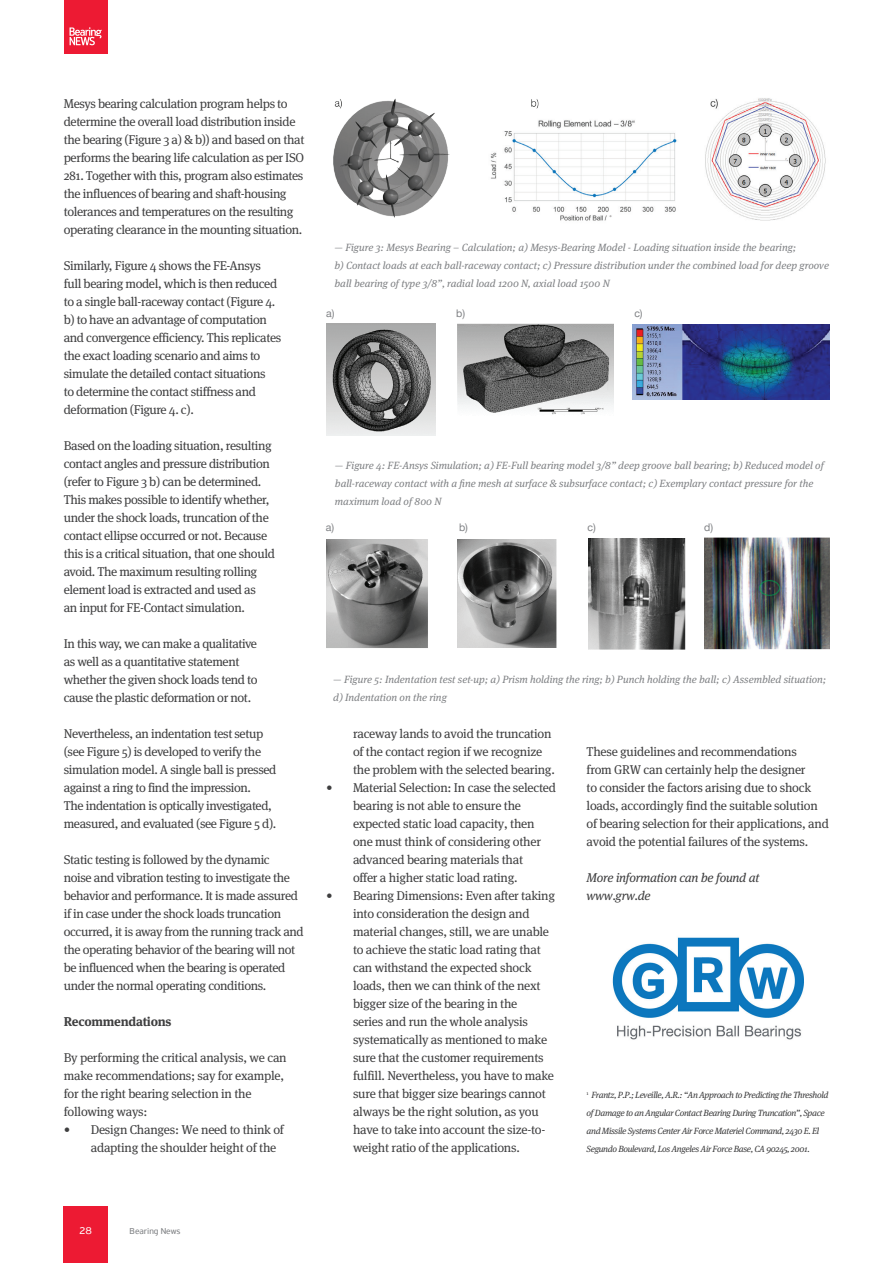
<style>
.page{position:relative;width:893px;height:1263px;background:#fff}
.page>*{position:absolute;margin:0;border:0;box-sizing:border-box;transform-origin:0 0}
.t1{font:12.75px/18px "Meta Serif Pro";letter-spacing:-.03em;color:#3e3e3f}
.t2{font:italic 12.75px/18px "Meta Serif Pro";letter-spacing:-.02em;color:#3e3e3f}
.t3{font:700 12.75px "Meta Serif Pro";letter-spacing:-.02em;color:#3e3e3f}
.t4{font:italic 10.5px/18px "Meta Serif Pro";color:#808285}
.t5{font:10.5px "Helvetica Neue";color:#808285}
.t6{font:10.5px "PF Highway Sans Pro";color:#fff}
.t7{font:italic 9px/18px "Meta Serif Pro";letter-spacing:-.04em;color:#3e3e3f}
.t8{font:9px "PF Highway Sans Pro";color:#808285}
</style>
<div class="page">
<div style="left:64px;top:1206px;width:44px;height:57px;background:#ed1a33"></div>
<div style="left:64px;top:0;width:43px;height:53px;background:#ed1a33"></div>
<svg style="left:70px;top:27px;width:32px;height:18px"></svg>
<img style="left:333px;top:98px;width:493px;height:123px">
<img style="left:457px;top:323px;width:156px;height:92px">
<img style="left:326px;top:540px;width:102px;height:108px">
<img style="left:457px;top:539px;width:100px;height:109px">
<img style="left:589px;top:538px;width:97px;height:112px">
<img style="left:704px;top:537px;width:126px;height:113px">
<img style="left:632px;top:324px;width:198px;height:75px">
<img style="left:326px;top:324px;width:110px;height:111px">
<img style="left:612px;top:937px;width:192px;height:103px">
<p class="t1" style="left:64px;top:94px;width:242px">Mesys bearing calculation program helps to determine the overall load distribution inside the bearing (Figure 3 a) &amp; b)) and based on that performs the bearing life calculation as per ISO 281. Together with this, program also estimates the influences of bearing and shaft-housing tolerances and temperatures on the resulting operating clearance in the mounting situation.</p>
<p class="t1" style="left:64px;top:256px;width:219px">Similarly, Figure 4 shows the FE-Ansys full bearing model, which is then reduced to a single ball-raceway contact (Figure 4. b) to have an advantage of computation and convergence efficiency. This replicates the exact loading scenario and aims to simulate the detailed contact situations<br>to determine the contact stiffness and deformation (Figure 4. c).</p>
<p class="t1" style="left:64px;top:436px;width:213px">Based on the loading situation, resulting contact angles and pressure distribution (refer to Figure 3 b) can be determined.<br>This makes possible to identify whether, under the shock loads, truncation of the contact ellipse occurred or not. Because this is a critical situation, that one should avoid. The maximum resulting rolling element load is extracted and used as<br>an input for FE-Contact simulation.</p>
<p class="t1" style="left:64px;top:634px;width:195px">In this way, we can make a qualitative as well as a quantitative statement whether the given shock loads tend to cause the plastic deformation or not.</p>
<p class="t1" style="left:64px;top:724px;width:214px">Nevertheless, an indentation test setup (see Figure 5) is developed to verify the simulation model. A single ball is pressed against a ring to find the impression.<br>The indentation is optically investigated, measured, and evaluated (see Figure 5 d).</p>
<p class="t1" style="left:64px;top:850px;width:241px">Static testing is followed by the dynamic<br>noise and vibration testing to investigate the behavior and performance. It is made assured if in case under the shock loads truncation occurred, it is away from the running track and the operating behavior of the bearing will not be influenced when the bearing is operated under the normal operating conditions.</p>
<p class="t3" style="left:64px;top:1011px;width:109px">Recommendations</p>
<p class="t1" style="left:64px;top:1048px;width:224px">By performing the critical analysis, we can make recommendations; say for example, for the right bearing selection in the following ways:</p>
<p class="t1" style="left:91px;top:1120px;width:195px;text-indent:-27px">• Design Changes: We need to think of adapting the shoulder height of the</p>
<p class="t4" style="left:334px;top:238px;width:496px">— Figure 3: Mesys Bearing – Calculation; a) Mesys-Bearing Model - Loading situation inside the bearing;<br>b) Contact loads at each ball-raceway contact; c) Pressure distribution under the combined load for deep groove ball bearing of type 3/8”, radial load 1200 N, axial load 1500 N</p>
<p class="t5" style="left:326px;top:305px;width:10px">a)</p>
<p class="t5" style="left:456px;top:305px;width:10px">b)</p>
<p class="t5" style="left:634px;top:305px;width:10px">c)</p>
<p class="t4" style="left:335px;top:455px;width:490px">— Figure 4: FE-Ansys Simulation; a) FE-Full bearing model 3/8” deep groove ball bearing; b) Reduced model of ball-raceway contact with a fine mesh at surface &amp; subsurface contact; c) Exemplary contact pressure for the maximum load of 800 N</p>
<p class="t5" style="left:326px;top:519px;width:10px">a)</p>
<p class="t5" style="left:459px;top:519px;width:10px">b)</p>
<p class="t5" style="left:587px;top:519px;width:10px">c)</p>
<p class="t5" style="left:704px;top:519px;width:10px">d)</p>
<p class="t4" style="left:333px;top:670px;width:495px">— Figure 5: Indentation test set-up; a) Prism holding the ring; b) Punch holding the ball; c) Assembled situation; d) Indentation on the ring</p>
<p class="t1" style="left:353px;top:724px;width:203px">raceway lands to avoid the truncation of the contact region if we recognize the problem with the selected bearing.</p>
<p class="t1" style="left:353px;top:778px;width:205px;text-indent:-27px">• Material Selection: In case the selected bearing is not able to ensure the expected static load capacity, then one must think of considering other advanced bearing materials that<br>offer a higher static load rating.</p>
<p class="t1" style="left:353px;top:886px;width:204px;text-indent:-27px">• Bearing Dimensions: Even after taking into consideration the design and material changes, still, we are unable to achieve the static load rating that can withstand the expected shock loads, then we can think of the next bigger size of the bearing in the<br>series and run the whole analysis systematically as mentioned to make sure that the customer requirements fulfill. Nevertheless, you have to make sure that bigger size bearings cannot always be the right solution, as you have to take into account the size-to&shy;weight ratio of the applications.</p>
<p class="t1" style="left:587px;top:742px;width:244px">These guidelines and recommendations<br>from GRW can certainly help the designer<br>to consider the factors arising due to shock loads, accordingly find the suitable solution of bearing selection for their applications, and avoid the potential failures of the systems.</p>
<p class="t2" style="left:587px;top:868px;width:174px">More information can be found at www.grw.de</p>
<p class="t7" style="left:587px;top:1085px;width:243px"><sup>1</sup> Frantz, P.P.; Leveille, A.R.: “An Approach to Predicting the Threshold of Damage to an Angular Contact Bearing During Truncation”, Space and Missile Systems Center Air Force Materiel Command, 2430 E. El Segundo Boulevard, Los Angeles Air Force Base, CA 90245, 2001.</p>
<p class="t6" style="left:79px;top:1224px;width:14px">28</p>
<p class="t8" style="left:130px;top:1226px;width:52px">Bearing News</p>
</div>
